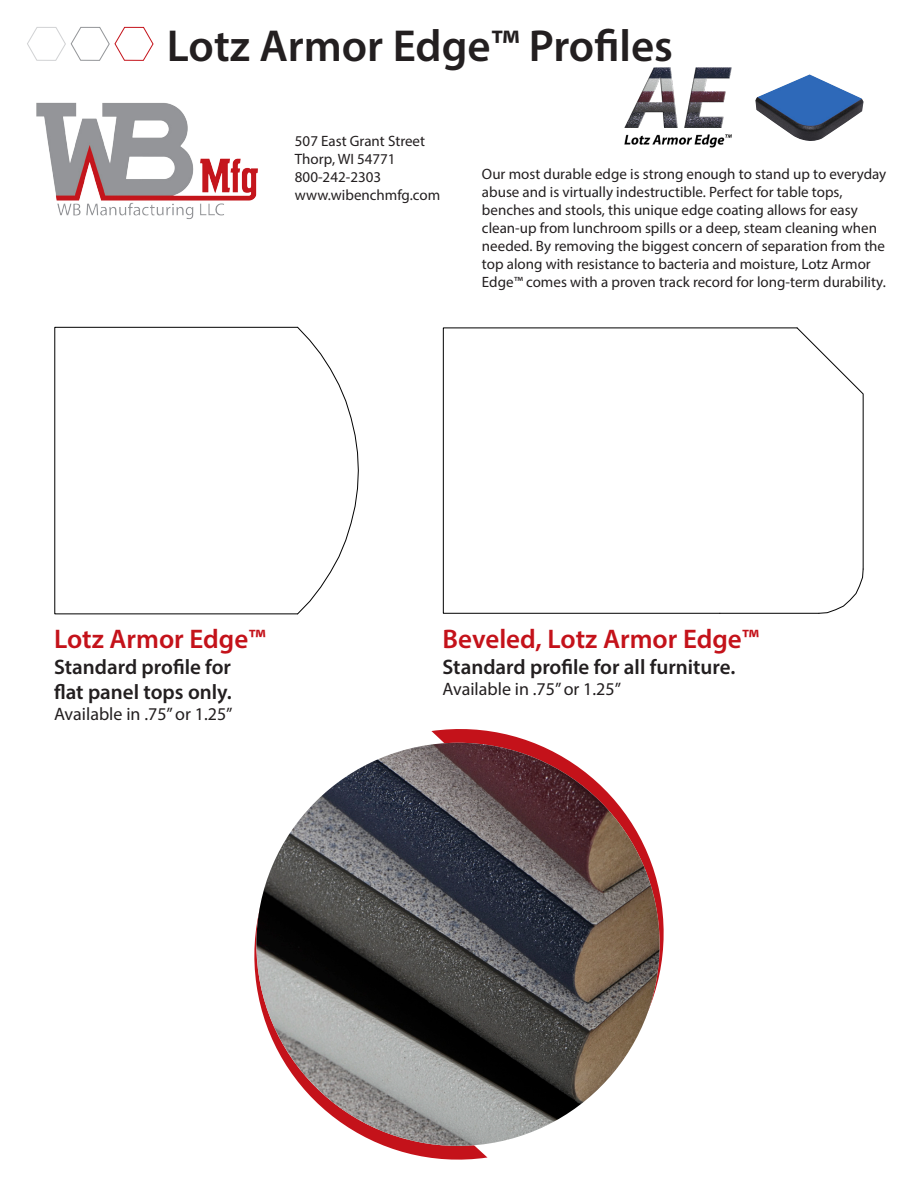
<style>
.page{position:relative;width:918px;height:1188px;background:#fff}
.page>*{position:absolute;margin:0;border:0;box-sizing:border-box;transform-origin:0 0}
.t1{font:600 45px "Myriad Pro";color:#231f20}
.t2{font:600 27px "Myriad Pro";color:#c4121a}
.t3{font:600 21px/25.2px "Myriad Pro";color:#231f20}
.t4{font:18px "Myriad Pro";color:#231f20}
.t5{font:15px/18px "Myriad Pro";color:#231f20}
</style>
<div class="page">
<svg style="left:27px;top:27px;width:127px;height:34px"></svg>
<svg style="left:254px;top:754px;width:215px;height:406px"></svg>
<svg style="left:469px;top:1143px;width:22px;height:17px"></svg>
<svg style="left:452px;top:729px;width:212px;height:405px"></svg>
<svg style="left:429px;top:729px;width:23px;height:16px"></svg>
<img style="left:256px;top:743px;width:404px;height:403px;border-radius:202px">
<svg style="left:297px;top:327px;width:62px;height:288px"></svg>
<svg style="left:798px;top:328px;width:66px;height:286px"></svg>
<svg style="left:443px;top:327px;width:355px;height:287px"></svg>
<img style="left:36px;top:102px;width:222px;height:117px">
<img style="left:755px;top:74px;width:109px;height:67px">
<img style="left:624px;top:67px;width:108px;height:81px">
<p class="t1" style="left:167px;top:17px;width:508px">Lotz Armor Edge™ Profiles</p>
<p class="t5" style="left:295px;top:131px;width:132px">507 East Grant Street</p>
<p class="t5" style="left:295px;top:149px;width:102px">Thorp, WI 54771</p>
<p class="t5" style="left:295px;top:167px;width:88px">800-242-2303</p>
<p class="t5" style="left:295px;top:185px;width:147px">www.wibenchmfg.com</p>
<p class="t5" style="left:482px;top:165px;width:406px">Our most durable edge is strong enough to stand up to everyday abuse and is virtually indestructible. Perfect for table tops, benches and stools, this unique edge coating allows for easy clean-up from lunchroom spills or a deep, steam cleaning when needed. By removing the biggest concern of separation from the top along with resistance to bacteria and moisture, Lotz Armor Edge™ comes with a proven track record for long-term durability.</p>
<p class="t2" style="left:54px;top:622px;width:213px">Lotz Armor Edge™</p>
<p class="t3" style="left:54px;top:653px;width:179px">Standard profile for flat panel tops only.</p>
<p class="t4" style="left:54px;top:703px;width:180px">Available in .75” or 1.25”</p>
<p class="t2" style="left:443px;top:622px;width:318px">Beveled, Lotz Armor Edge™</p>
<p class="t3" style="left:443px;top:653px;width:294px">Standard profile for all furniture.</p>
<p class="t4" style="left:443px;top:678px;width:180px">Available in .75” or 1.25”</p>
</div>
